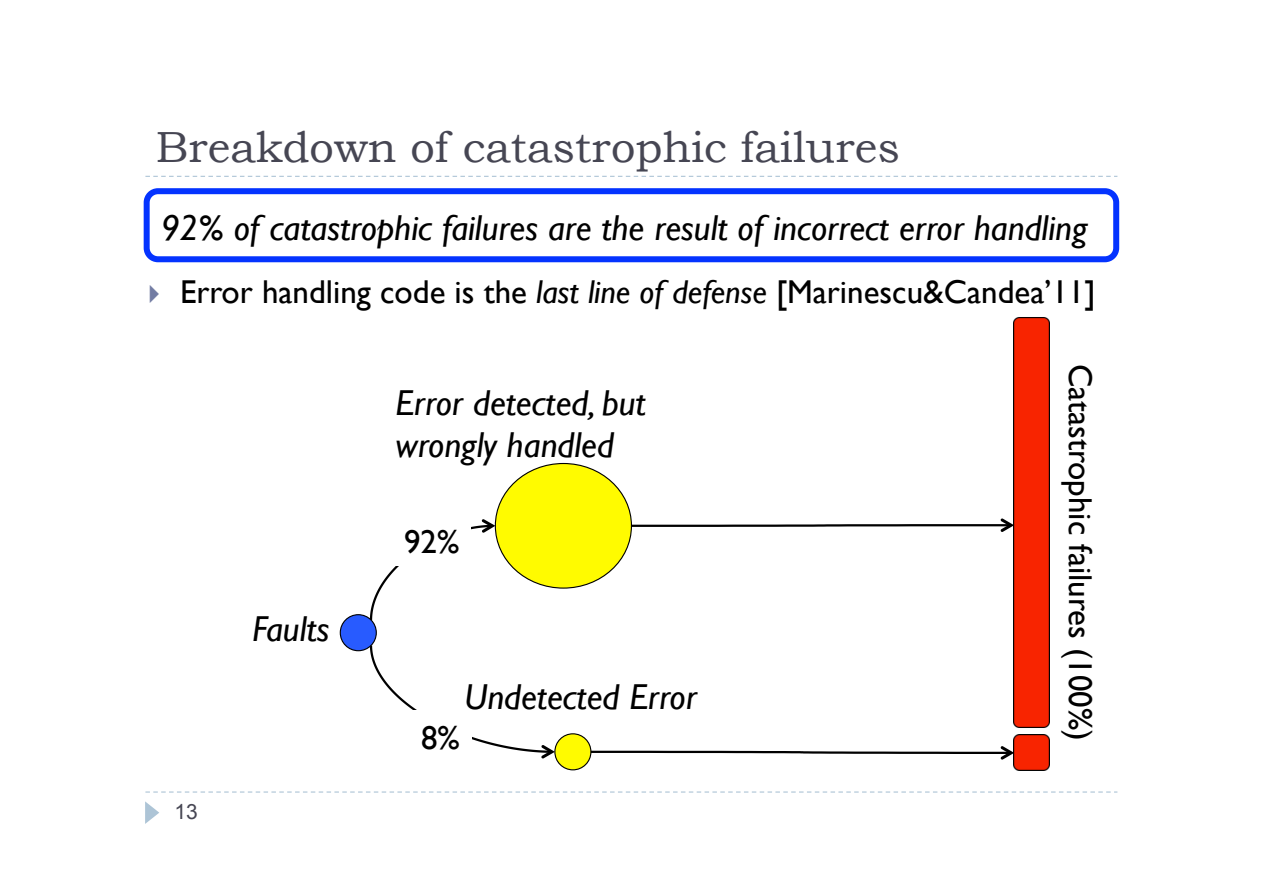
<style>
.page{position:relative;width:1263px;height:893px;background:#fff}
.page>*{position:absolute;margin:0;border:0;box-sizing:border-box;transform-origin:0 0}
.t1{font:43.5px "Bookman Old Style";color:#464653}
.t2{font:italic 36px/42px "Gill Sans";color:#000}
.t3{font:33px "Gill Sans";color:#000}
.t4{font:21px "Arial";color:#464653}
.s1{font-style:italic}
</style>
<div class="page">
<svg style="left:145px;top:791px;width:972px;height:1px"></svg>
<svg style="left:145px;top:176px;width:972px;height:1px"></svg>
<svg style="left:145px;top:801px;width:14px;height:22px"></svg>
<div style="left:555px;top:733px;width:36px;height:36px;background:#fffb00;border-radius:50%"></div>
<div style="left:554px;top:733px;width:37px;height:37px;border:1px solid #000;border-radius:50%"></div>
<svg style="left:369px;top:643px;width:186px;height:115px"></svg>
<div style="left:495px;top:463px;width:136px;height:125px;background:#fffb00;border-radius:50%"></div>
<svg style="left:369px;top:519px;width:126px;height:103px"></svg>
<svg style="left:589px;top:745px;width:423px;height:14px"></svg>
<svg style="left:630px;top:518px;width:382px;height:14px"></svg>
<div style="left:393px;top:514px;width:78px;height:51px;background:#fff"></div>
<div style="left:410px;top:710px;width:62px;height:51px;background:#fff"></div>
<div style="left:340px;top:614px;width:36px;height:36px;background:#285bff;border-radius:50%"></div>
<div style="left:340px;top:614px;width:37px;height:37px;border:1px solid #000;border-radius:50%"></div>
<img style="left:1012px;top:734px;width:38px;height:37px">
<img style="left:1012px;top:317px;width:38px;height:411px">
<div style="left:144px;top:188px;width:975px;height:74px;border:6px solid #0433ff;border-radius:11px"></div>
<p class="t1" style="left:156px;top:121px;width:745px">Breakdown of catastrophic failures</p>
<p class="t2" style="left:161px;top:206px;width:928px">92% of catastrophic failures are the result of incorrect error handling</p>
<p class="t3" style="left:180px;top:272px;width:917px">Error handling code is the <span class="s1">last line of defense</span> [Marinescu&amp;Candea’11]</p>
<p class="t2" style="left:253px;top:607px;width:78px">Faults</p>
<p class="t4" style="left:175px;top:799px;width:25px">13</p>
<p class="t2" style="left:396px;top:381px;width:252px">Error detected, but wrongly handled</p>
<p class="t3" style="left:404px;top:522px;width:57px">92%</p>
<p class="t2" style="left:465px;top:675px;width:234px">Undetected Error</p>
<p class="t3" style="left:421px;top:718px;width:40px">8%</p>
<p class="t3" style="left:1100px;top:363px;width:379px;rotate:90deg">Catastrophic failures (100%)</p>
</div>
